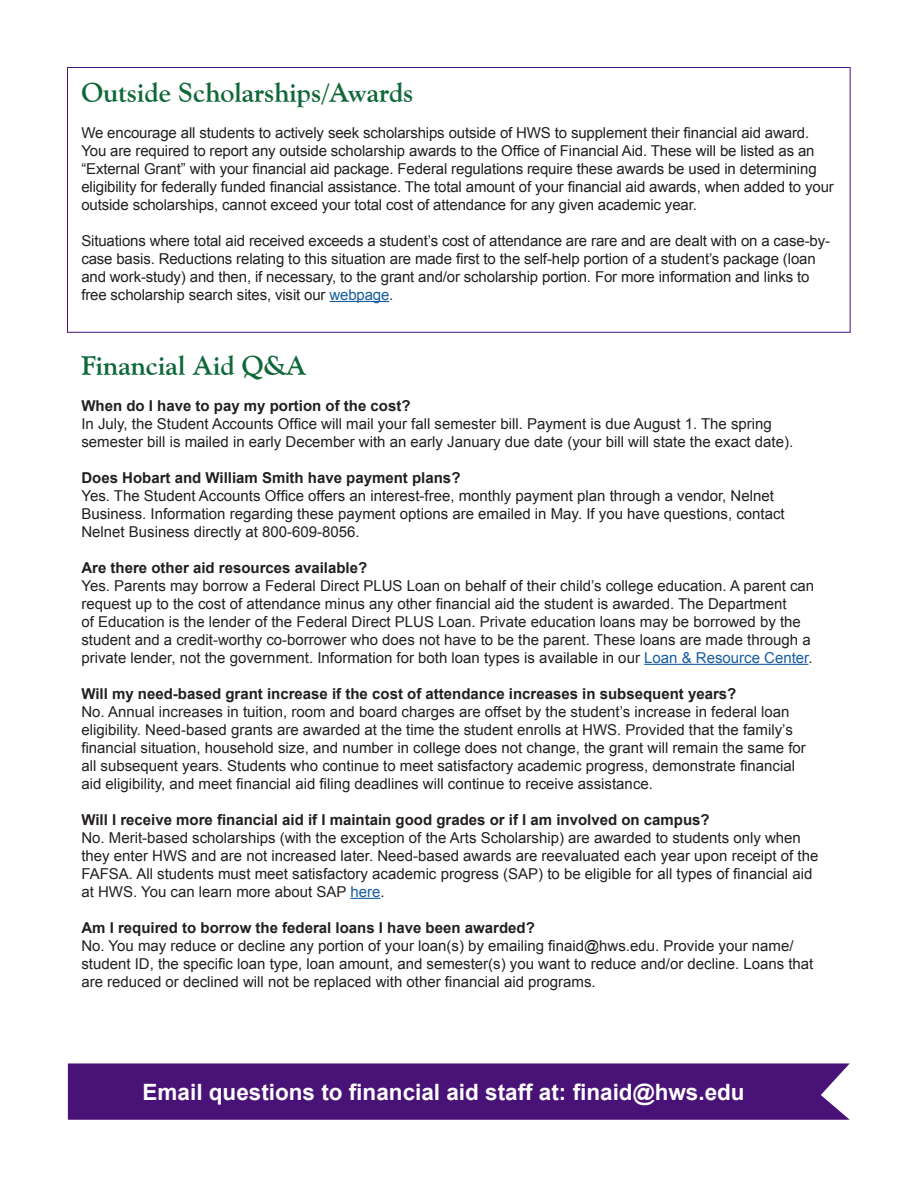
<style>
.page{position:relative;width:918px;height:1188px;background:#fff}
.page>*{position:absolute;margin:0;border:0;box-sizing:border-box;transform-origin:0 0}
.goudy_header{font:700 27px "Goudy Old Style BT";color:#0f6838}
.body{font:700 22.5px "Arial";color:#fff}
.body-2{font:15px/18px "Arial";color:#231f20}
.body-3{font:700 15px "Arial";color:#231f20}
.s1{color:#175d9e}
</style>
<div class="page">
<hr style="left:644px;top:664px;width:164px;height:1px;background:#175d9e">
<hr style="left:350px;top:898px;width:30px;height:1px;background:#175d9e">
<hr style="left:329px;top:301px;width:60px;height:1px;background:#175d9e">
<div style="left:67px;top:67px;width:783px;height:266px;border:1px solid #491276"></div>
<div style="left:68px;top:1063px;width:782px;height:57px;background:#491276"></div>
<p class="goudy_header" style="left:81px;top:76px;width:334px">Outside Scholarships/Awards</p>
<p class="body-2" style="left:81px;top:124px;width:754px">We encourage all students to actively seek scholarships outside of HWS to supplement their financial aid award.<br>You are required to report any outside scholarship awards to the Office of Financial Aid. These will be listed as an “External Grant” with your financial aid package. Federal regulations require these awards be used in determining eligibility for federally funded financial assistance. The total amount of your financial aid awards, when added to your outside scholarships, cannot exceed your total cost of attendance for any given academic year.</p>
<p class="body-2" style="left:81px;top:232px;width:750px">Situations where total aid received exceeds a student’s cost of attendance are rare and are dealt with on a case-by&shy;case basis. Reductions relating to this situation are made first to the self-help portion of a student’s package (loan and work-study) and then, if necessary, to the grant and/or scholarship portion. For more information and links to free scholarship search sites, visit our <span class="s1">webpage</span>.</p>
<p class="goudy_header" style="left:81px;top:349px;width:227px">Financial Aid Q&amp;A</p>
<p class="body-3" style="left:81px;top:396px;width:331px">When do I have to pay my portion of the cost?</p>
<p class="body-2" style="left:81px;top:415px;width:713px">In July, the Student Accounts Office will mail your fall semester bill. Payment is due August 1. The spring semester bill is mailed in early December with an early January due date (your bill will state the exact date).</p>
<p class="body-3" style="left:81px;top:468px;width:381px">Does Hobart and William Smith have payment plans?</p>
<p class="body-2" style="left:81px;top:487px;width:705px">Yes. The Student Accounts Office offers an interest-free, monthly payment plan through a vendor, Nelnet<br>Business. Information regarding these payment options are emailed in May. If you have questions, contact<br>Nelnet Business directly at 800-609-8056.</p>
<p class="body-3" style="left:81px;top:558px;width:287px">Are there other aid resources available?</p>
<p class="body-2" style="left:81px;top:577px;width:734px">Yes. Parents may borrow a Federal Direct PLUS Loan on behalf of their child’s college education. A parent can request up to the cost of attendance minus any other financial aid the student is awarded. The Department<br>of Education is the lender of the Federal Direct PLUS Loan. Private education loans may be borrowed by the student and a credit-worthy co-borrower who does not have to be the parent. These loans are made through a private lender, not the government. Information for both loan types is available in our <span class="s1">Loan &amp; Resource Center</span>.</p>
<p class="body-3" style="left:81px;top:684px;width:657px">Will my need-based grant increase if the cost of attendance increases in subsequent years?</p>
<p class="body-2" style="left:81px;top:703px;width:726px">No. Annual increases in tuition, room and board charges are offset by the student’s increase in federal loan eligibility. Need-based grants are awarded at the time the student enrolls at HWS. Provided that the family’s financial situation, household size, and number in college does not change, the grant will remain the same for all subsequent years. Students who continue to meet satisfactory academic progress, demonstrate financial aid eligibility, and meet financial aid filing deadlines will continue to receive assistance.</p>
<p class="body-3" style="left:81px;top:810px;width:630px">Will I receive more financial aid if I maintain good grades or if I am involved on campus?</p>
<p class="body-2" style="left:81px;top:829px;width:739px">No. Merit-based scholarships (with the exception of the Arts Scholarship) are awarded to students only when they enter HWS and are not increased later. Need-based awards are reevaluated each year upon receipt of the FAFSA. All students must meet satisfactory academic progress (SAP) to be eligible for all types of financial aid at HWS. You can learn more about SAP <span class="s1">here</span>.</p>
<p class="body-3" style="left:81px;top:918px;width:455px">Am I required to borrow the federal loans I have been awarded?</p>
<p class="body-2" style="left:81px;top:937px;width:734px">No. You may reduce or decline any portion of your loan(s) by emailing finaid@hws.edu. Provide your name/ student ID, the specific loan type, loan amount, and semester(s) you want to reduce and/or decline. Loans that are reduced or declined will not be replaced with other financial aid programs.</p>
<p class="body" style="left:143px;top:1077px;width:604px">Email questions to financial aid staff at: finaid@hws.edu</p>
</div>
